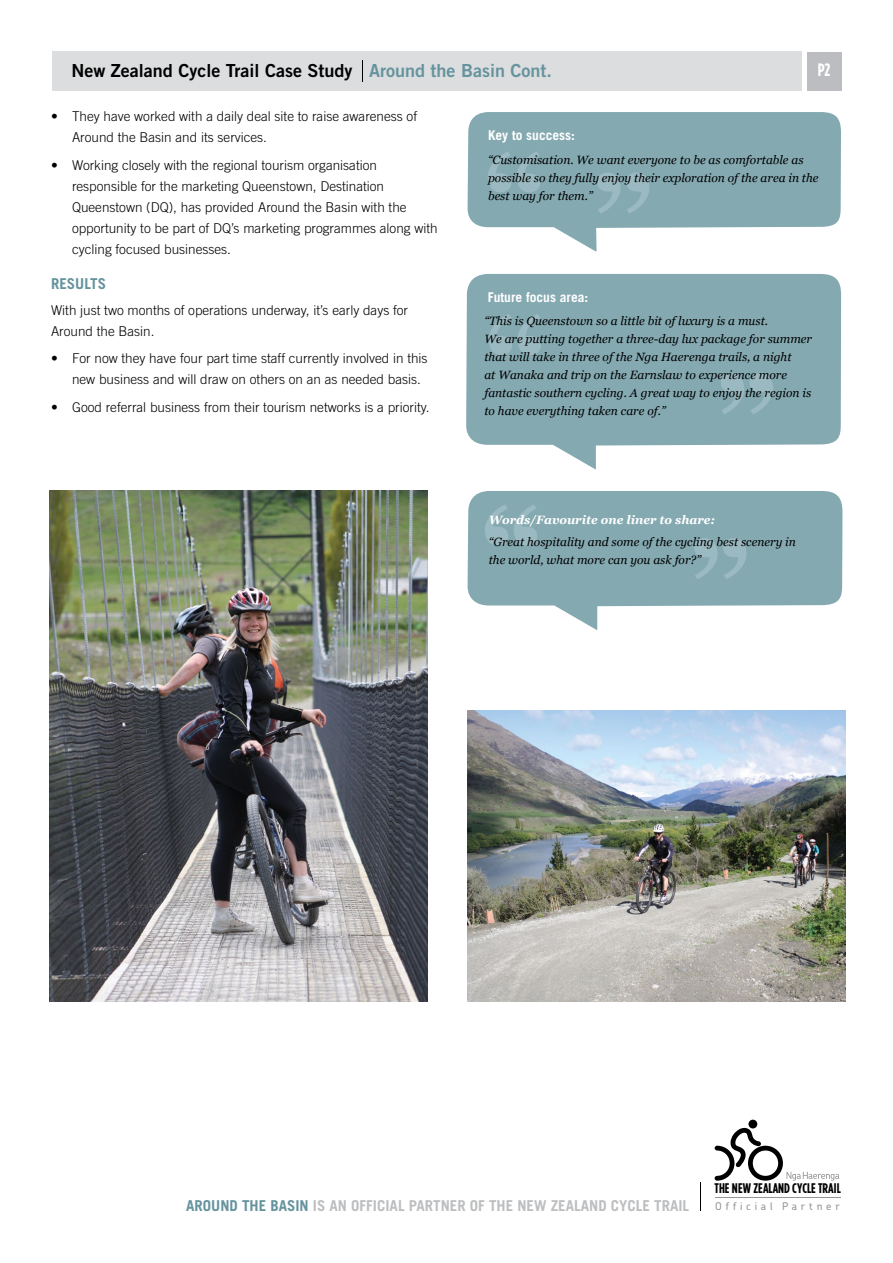
<style>
.page{position:relative;width:893px;height:1263px;background:#fff}
.page>*{position:absolute;margin:0;border:0;box-sizing:border-box;transform-origin:0 0}
.t1{font:700 120px/162.6px "Georgia";color:#9bb9c0}
.t2{font:18px "Trade Gothic Bold Two";color:#000}
.t3{font:700 18px "Gotham Condensed";color:#fff}
.t4{font:700 15px "Trade Gothic";color:#bcbec0}
.t5{font:700 15px "Trade Gothic";color:#65939e}
.t6{font:700 13.95px "Gotham Condensed";color:#000}
.t7{font:300 13.5px/21px "Trade Gothic";color:#000}
.t8{font:700 13.5px "Trade Gothic";color:#fff}
.t9{font:italic 12px/18px "Georgia";color:#000}
.t10{font:italic 700 12px "Georgia";color:#fff}
.t11{font:500 10.65px "Chevin";letter-spacing:.37em;color:#939598}
.s1{color:#65939e}
</style>
<div class="page">
<div style="left:52px;top:51px;width:750px;height:40px;background:#dcddde"></div>
<div style="left:807px;top:52px;width:34px;height:39px;background:#bbbdc0"></div>
<svg style="left:467px;top:112px;width:374px;height:140px;fill:#84a9b1"></svg>
<svg style="left:362px;top:61px;width:1px;height:21px"></svg>
<svg style="left:466px;top:274px;width:375px;height:196px;background:#93b3ba"></svg>
<svg style="left:468px;top:491px;width:374px;height:139px;fill:#84a9b1"></svg>
<div style="left:748px;top:1120px;width:9px;height:8px;background:#000;border-radius:50%"></div>
<svg style="left:715px;top:1128px;width:124px;height:53px"></svg>
<hr style="left:715px;top:1197px;width:125px;height:1px;background:#939598">
<img style="left:50px;top:491px;width:377px;height:510px">
<img style="left:468px;top:710px;width:377px;height:291px">
<h2 class="t2" style="left:71px;top:59px;width:482px">New Zealand Cycle Trail Case Study <span class="s1">Around the Basin Cont.</span></h2>
<h2 class="t3" style="left:818px;top:59px;width:14px">P2</h2>
<p class="t7" style="left:72px;top:106px;width:347px;text-indent:-21px">• They have worked with a daily deal site to raise awareness of<br>Around the Basin and its services.</p>
<p class="t7" style="left:72px;top:154px;width:367px;text-indent:-21px">• Working closely with the regional tourism organisation responsible for the marketing Queenstown, Destination Queenstown (DQ), has provided Around the Basin with the opportunity to be part of DQ’s marketing programmes along with cycling focused businesses.</p>
<p class="t5" style="left:51px;top:275px;width:57px">RESULTS</p>
<p class="t7" style="left:51px;top:299px;width:359px">With just two months of operations underway, it’s early days for<br>Around the Basin.</p>
<p class="t7" style="left:72px;top:348px;width:357px;text-indent:-21px">• For now they have four part time staff currently involved in this new business and will draw on others on an as needed basis.</p>
<p class="t7" style="left:51px;top:396px;width:380px">• Good referral business from their tourism networks is a priority.</p>
<p class="t8" style="left:488px;top:127px;width:88px">Key to success:</p>
<h1 class="t1" style="left:483px;top:118px;width:65px">“ “</h1>
<p class="t9" style="left:488px;top:151px;width:332px">“Customisation. We want everyone to be as comfortable as possible so they fully enjoy their exploration of the area in the best way for them.”</p>
<h1 class="t1" style="left:654px;top:247px;width:64px;rotate:-180deg">“</h1>
<p class="t8" style="left:488px;top:289px;width:102px">Future focus area:</p>
<p class="t9" style="left:484px;top:312px;width:329px">“This is Queenstown so a little bit of luxury is a must.<br>We are putting together a three-day lux package for summer that will take in three of the Nga Haerenga trails, a night<br>at Wanaka and trip on the Earnslaw to experience more fantastic southern cycling. A great way to enjoy the region is to have everything taken care of.”</p>
<h1 class="t1" style="left:777px;top:447px;width:64px;rotate:-180deg">“</h1>
<h1 class="t1" style="left:481px;top:471px;width:64px">“</h1>
<p class="t10" style="left:489px;top:512px;width:228px">Words/Favourite one liner to share:</p>
<p class="t9" style="left:489px;top:533px;width:309px">“Great hospitality and some of the cycling best scenery in the world, what more can you ask for?”</p>
<h1 class="t1" style="left:751px;top:612px;width:64px;rotate:-180deg">“</h1>
<p class="t6" style="left:715px;top:1180px;width:128px">THE NEW ZEALAND CYCLE TRAIL</p>
<p class="t4" style="left:186px;top:1196px;width:504px"><span class="s1">AROUND THE BASIN</span> IS AN OFFICIAL PARTNER OF THE NEW ZEALAND CYCLE TRAIL</p>
<p class="t11" style="left:715px;top:1199px;width:126px">Official Partner</p>
</div>
